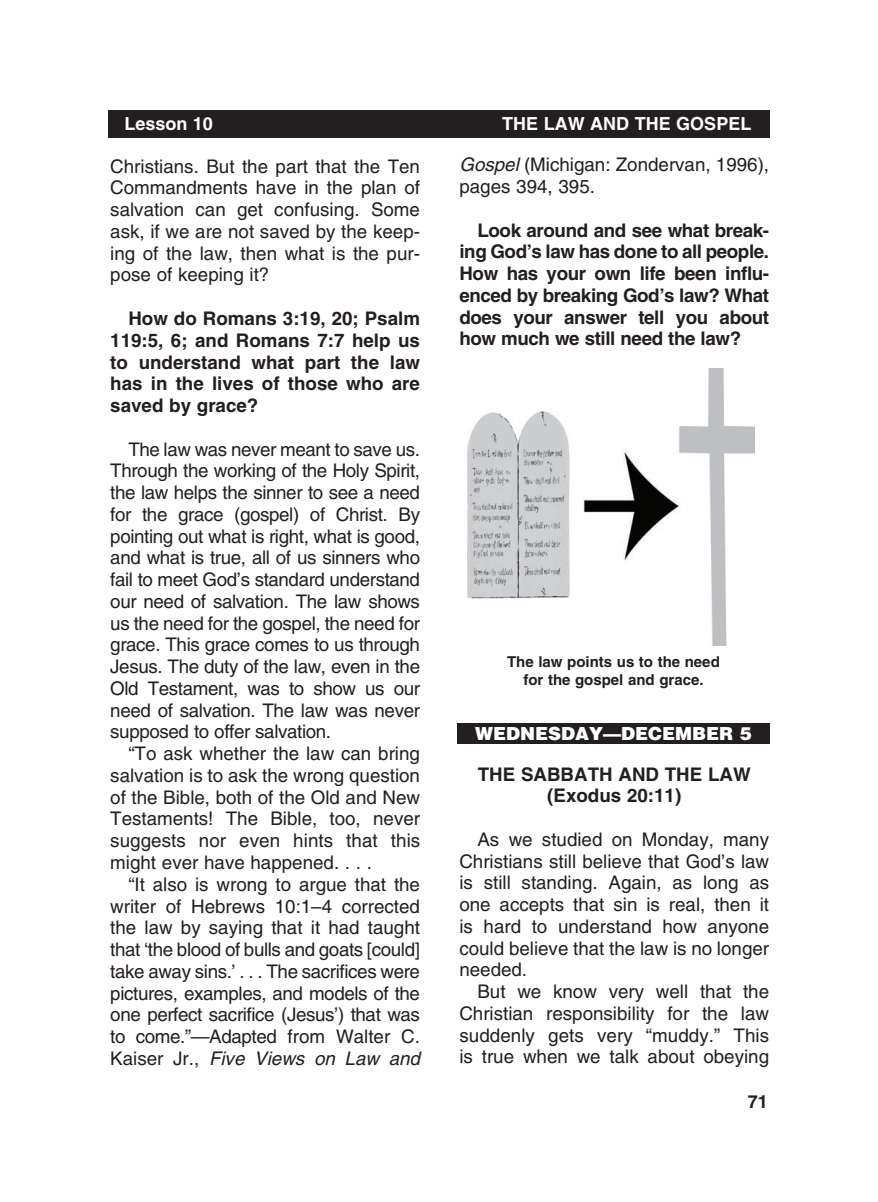
<style>
.page{position:relative;width:878px;height:1202px;background:#fff}
.page>*{position:absolute;margin:0;border:0;box-sizing:border-box;transform-origin:0 0}
._1-Body{font:18.75px/21.8px "Helvetica";letter-spacing:-.02em;color:#231f20;text-align:justify}
._2-Body_bold{font:700 18.75px/21.8px "Helvetica";letter-spacing:-.01em;color:#231f20;text-align:justify}
._1-Body-2{font:18.75px/21.8px "Helvetica";color:#231f20}
._5-subheads{font:700 18.75px/21.8px "Helvetica";color:#231f20;text-align:center}
.t1{font:700 18px "Helvetica";color:#fff}
.t2{font:900 18px "Helvetica";color:#fff}
.t3{font:700 18px "Helvetica";color:#231f20}
._8-captions{font:700 15px "Helvetica";color:#231f20}
.s1{font-style:italic}
</style>
<div class="page">
<div style="left:108px;top:110px;width:662px;height:27px;background:#231f20"></div>
<div style="left:457px;top:723px;width:313px;height:20px;background:#231f20"></div>
<img style="left:467px;top:368px;width:287px;height:277px">
<p class="t1" style="left:124px;top:113px;width:90px">Lesson 10</p>
<p class="t1" style="left:502px;top:113px;width:102px">The Law and</p>
<p class="t1" style="left:634px;top:113px;width:13px">the</p>
<p class="t1" style="left:676px;top:113px;width:27px">Gospel</p>
<p class="_1-Body" style="left:110px;top:155px;width:311px">Christians. But the part that the Ten Commandments have in the plan of salvation can get confusing. Some ask, if we are not saved by the keep&shy;ing of the law, then what is the pur&shy;pose of keeping it?</p>
<p class="_2-Body_bold" style="left:110px;top:307px;width:311px;text-indent:18px">How do Romans 3:19, 20; Psalm 119:5, 6; and Romans 7:7 help us to understand what part the law has in the lives of those who are saved by grace?</p>
<p class="_1-Body" style="left:110px;top:438px;width:311px;text-align:left;text-indent:18px">The law was never meant to save us.<br>Through the working of the Holy Spirit, the law helps the sinner to see a need for the grace (gospel) of Christ. By pointing out what is right, what is good, and what is true, all of us sinners who fail to meet God’s standard understand our need of salvation. The law shows us the need for the gospel, the need for grace. This grace comes to us through Jesus. The duty of the law, even in the Old Testament, was to show us our need of salvation. The law was never supposed to offer salvation.</p>
<p class="_1-Body" style="left:110px;top:742px;width:311px;text-indent:18px">“To ask whether the law can bring salvation is to ask the wrong question of the Bible, both of the Old and New Testaments! The Bible, too, never suggests nor even hints that this might ever have happened. . . .</p>
<p class="_1-Body" style="left:110px;top:873px;width:311px;text-align:left;text-indent:18px">“It also is wrong to argue that the writer of Hebrews 10:1–4 corrected the law by saying that it had taught that ‘the blood of bulls and goats [could] take away sins. ’ . . . The sacrifices were pictures, examples, and models of the one perfect sacrifice (Jesus’) that was to come.”—Adapted from Walter C.<br>Kaiser Jr. , <span class="s1">Five Views on Law and</span></p>
<p class="_1-Body-2" style="left:459px;top:154px;width:311px"><span class="s1">Gospel</span> (Michigan: Zondervan, 1996), pages 394, 395.</p>
<p class="_2-Body_bold" style="left:459px;top:219px;width:311px;text-indent:18px">Look around and see what break&shy;ing God’s law has done to all people.<br>How has your own life been influ&shy;enced by breaking God’s law? What does your answer tell you about how much we still need the law?</p>
<p class="_8-captions" style="left:507px;top:652px;width:214px">The law points us to the need</p>
<p class="_8-captions" style="left:523px;top:670px;width:182px">for the gospel and grace.</p>
<p class="t2" style="left:475px;top:721px;width:278px">WEDNESDAY—DECEMBER 5</p>
<p class="_5-subheads" style="left:477px;top:763px;width:274px">THE SABBATH AND THE LAW (Exodus 20:11)</p>
<p class="_1-Body" style="left:459px;top:828px;width:311px;text-indent:18px">As we studied on Monday, many Christians still believe that God’s law is still standing. Again, as long as one accepts that sin is real, then it is hard to understand how anyone could believe that the law is no longer needed.</p>
<p class="_1-Body" style="left:459px;top:980px;width:311px;text-indent:18px">But we know very well that the Christian responsibility for the law suddenly gets very “muddy.” This is true when we talk about obeying</p>
<p class="t3" style="left:747px;top:1090px;width:22px">71</p>
</div>
